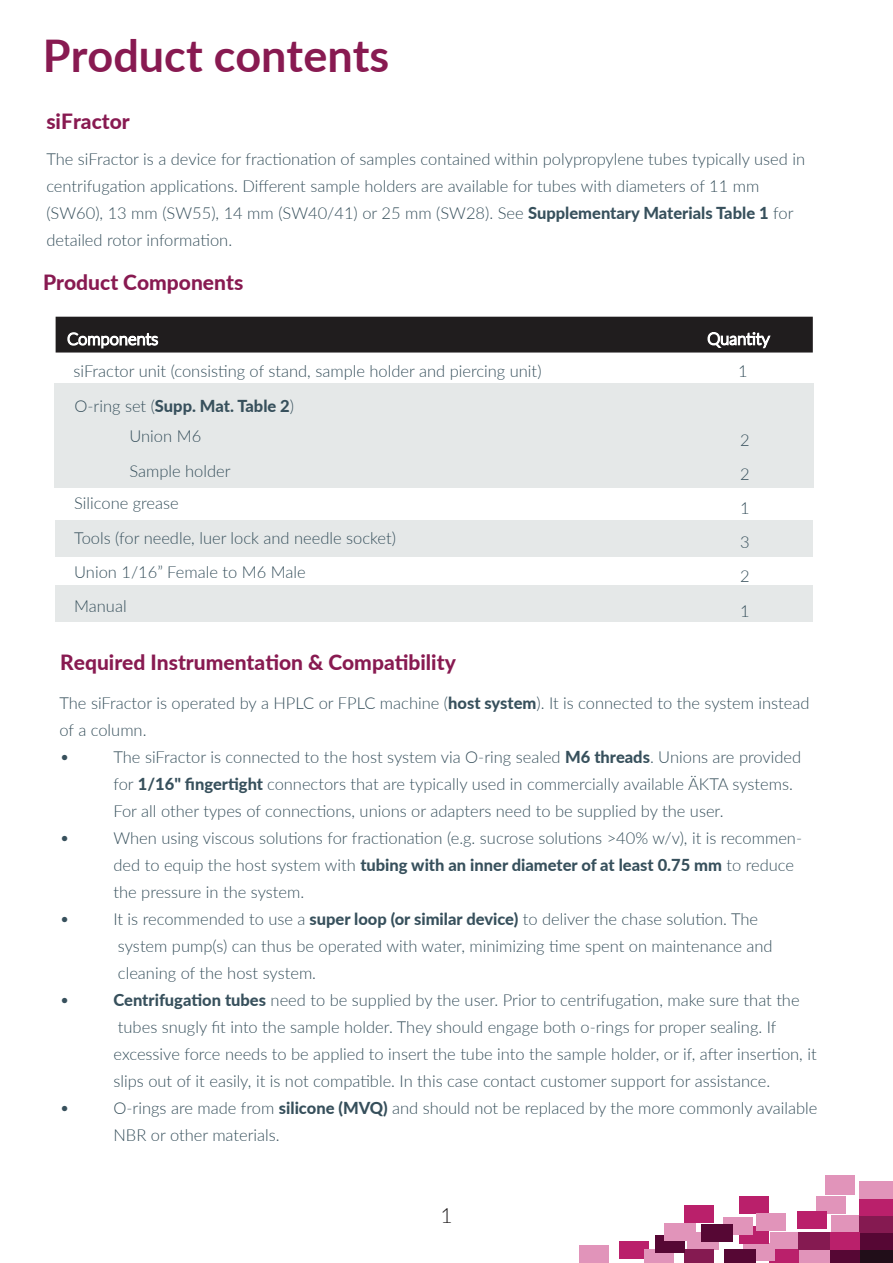
<style>
.page{position:relative;width:893px;height:1263px;background:#fff}
.page>*{position:absolute;margin:0;border:0;box-sizing:border-box;transform-origin:0 0}
.t1{font:700 45px "Lato";color:#881a51}
.t2{font:800 21px "Lato";color:#881a51}
.t3{font:300 21px "Lato";color:#201d1e}
.t4{font:300 18px "Lato";color:#37505c}
.t5{font:300 16.5px/27px "Lato";color:#37505c}
.t6{font:300 16.5px/27px "Lato";color:#364f5b}
.s1{font-weight:800}
.s2{font-size:16.35px}
</style>
<div class="page">
<div style="left:55px;top:585px;width:758px;height:37px;background:#e5e8e8"></div>
<div style="left:54px;top:383px;width:760px;height:104px;background:#e5e8e8"></div>
<div style="left:55px;top:520px;width:758px;height:37px;background:#e5e8e8"></div>
<div style="left:56px;top:317px;width:757px;height:35px;background:#201d1e"></div>
<svg style="left:66px;top:316px;width:93px;height:33px"></svg>
<svg style="left:706px;top:316px;width:66px;height:37px"></svg>
<div style="left:860px;top:1249px;width:33px;height:14px;background:#210e19"></div>
<div style="left:799px;top:1249px;width:31px;height:14px;background:#e194ba"></div>
<div style="left:830px;top:1249px;width:30px;height:14px;background:#560734"></div>
<div style="left:771px;top:1233px;width:31px;height:17px;background:#e194ba"></div>
<div style="left:769px;top:1249px;width:30px;height:14px;background:#ba206b"></div>
<div style="left:831px;top:1216px;width:30px;height:17px;background:#e194ba"></div>
<div style="left:860px;top:1233px;width:33px;height:17px;background:#560734"></div>
<div style="left:860px;top:1216px;width:33px;height:17px;background:#851a51"></div>
<div style="left:830px;top:1233px;width:30px;height:17px;background:#ba206b"></div>
<div style="left:860px;top:1199px;width:33px;height:17px;background:#ba206b"></div>
<div style="left:744px;top:1243px;width:31px;height:17px;background:#e194ba"></div>
<div style="left:739px;top:1226px;width:30px;height:17px;background:#ba206b"></div>
<div style="left:739px;top:1196px;width:30px;height:18px;background:#ba206b"></div>
<div style="left:687px;top:1233px;width:32px;height:17px;background:#e194ba"></div>
<div style="left:799px;top:1233px;width:31px;height:17px;background:#851a51"></div>
<div style="left:756px;top:1214px;width:29px;height:17px;background:#e194ba"></div>
<div style="left:725px;top:1249px;width:31px;height:14px;background:#560734"></div>
<div style="left:684px;top:1249px;width:30px;height:14px;background:#851a51"></div>
<div style="left:619px;top:1241px;width:30px;height:17px;background:#ba206b"></div>
<div style="left:860px;top:1182px;width:33px;height:17px;background:#e194ba"></div>
<div style="left:723px;top:1218px;width:30px;height:17px;background:#e194ba"></div>
<div style="left:825px;top:1175px;width:30px;height:19px;background:#e194ba"></div>
<div style="left:684px;top:1205px;width:30px;height:17px;background:#ba206b"></div>
<div style="left:644px;top:1249px;width:30px;height:14px;background:#e194ba"></div>
<div style="left:579px;top:1246px;width:30px;height:17px;background:#e194ba"></div>
<div style="left:817px;top:1196px;width:29px;height:18px;background:#e194ba"></div>
<div style="left:655px;top:1235px;width:29px;height:17px;background:#560734"></div>
<div style="left:797px;top:1211px;width:30px;height:17px;background:#ba206b"></div>
<div style="left:665px;top:1226px;width:30px;height:15px;background:#e194ba"></div>
<div style="left:702px;top:1224px;width:31px;height:17px;background:#560734"></div>
<div style="left:664px;top:1223px;width:32px;height:17px;background:#e194ba"></div>
<h1 class="t1" style="left:43px;top:23px;width:348px">Product contents</h1>
<p class="t2" style="left:46px;top:106px;width:85px">siFractor</p>
<p class="t5" style="left:46px;top:145px;width:760px">The siFractor is a device for fractionation of samples contained within polypropylene tubes typically used in centrifugation applications. Different sample holders are available for tubes with diameters of 11 mm (SW60), 13 mm (SW55), 14 mm (SW40/41) or 25 mm (SW28). See <span class="s1">Supplementary Materials Table 1</span> for detailed rotor information.</p>
<p class="t2" style="left:43px;top:267px;width:202px">Product Components</p>
<p class="t5" style="left:73px;top:357px;width:470px">siFractor unit (consisting of stand, sample holder and piercing unit<span class="s2">)</span></p>
<p class="t5" style="left:738px;top:357px;width:11px">1</p>
<p class="t5" style="left:129px;top:390px;width:166px;line-height:30.6px;text-indent:-55px">O-ring set (<span class="s1">Supp. Mat. Table 2</span>)<br>Union M6</p>
<p class="t5" style="left:74px;top:453px;width:323px;line-height:33.8px;text-indent:55px">Sample holder<br>Silicone grease<br>Tools (for needle, luer lock and needle socket)<br>Union 1/16” Female to M6 Male</p>
<p class="t6" style="left:74px;top:592px;width:54px">Manual</p>
<p class="t5" style="left:740px;top:422px;width:11px;line-height:34.2px;text-align:justify">2<br>2<br>1<br>3<br>2<br>1</p>
<p class="t2" style="left:60px;top:646px;width:397px">Required Instrumentation &amp; Compatibility</p>
<p class="t5" style="left:59px;top:689px;width:752px">The siFractor is operated by a HPLC or FPLC machine (<span class="s1">host system</span>). It is connected to the system instead of a column.</p>
<p class="t4" style="left:59px;top:744px;width:12px">•</p>
<p class="t5" style="left:113px;top:743px;width:689px">The siFractor is connected to the host system via O-ring sealed <span class="s1">M6 threads</span>. Unions are provided for <span class="s1">1/16" fingertight</span> connectors that are typically used in commercially available ÄKTA systems.<br>For all other types of connections, unions or adapters need to be supplied by the user.</p>
<p class="t4" style="left:59px;top:825px;width:12px">•</p>
<p class="t5" style="left:113px;top:824px;width:690px">When using viscous solutions for fractionation (e.g. sucrose solutions &gt;40% w/v), it is recommen&shy;ded to equip the host system with <span class="s1">tubing with an inner diameter of at least 0.75 mm</span> to reduce the pressure in the system.</p>
<p class="t4" style="left:59px;top:906px;width:12px">•</p>
<p class="t5" style="left:113px;top:905px;width:661px">It is recommended to use a <span class="s1">super loop (or similar device)</span> to deliver the chase solution. The system pump(s) can thus be operated with water, minimizing time spent on maintenance and cleaning of the host system.</p>
<p class="t4" style="left:59px;top:987px;width:12px">•</p>
<p class="t5" style="left:113px;top:986px;width:705px"><span class="s1">Centrifugation tubes</span> need to be supplied by the user. Prior to centrifugation, make sure that the tubes snugly fit into the sample holder. They should engage both o-rings for proper sealing. If excessive force needs to be applied to insert the tube into the sample holder, or if, after insertion, it slips out of it easily, it is not compatible. In this case contact customer support for assistance.</p>
<p class="t4" style="left:59px;top:1095px;width:12px">•</p>
<p class="t6" style="left:113px;top:1094px;width:705px">O-rings are made from <span class="s1">silicone (MVQ)</span> and should not be replaced by the more commonly available<br>NBR or other materials.</p>
<p class="t3" style="left:440px;top:1200px;width:14px">1</p>
</div>
